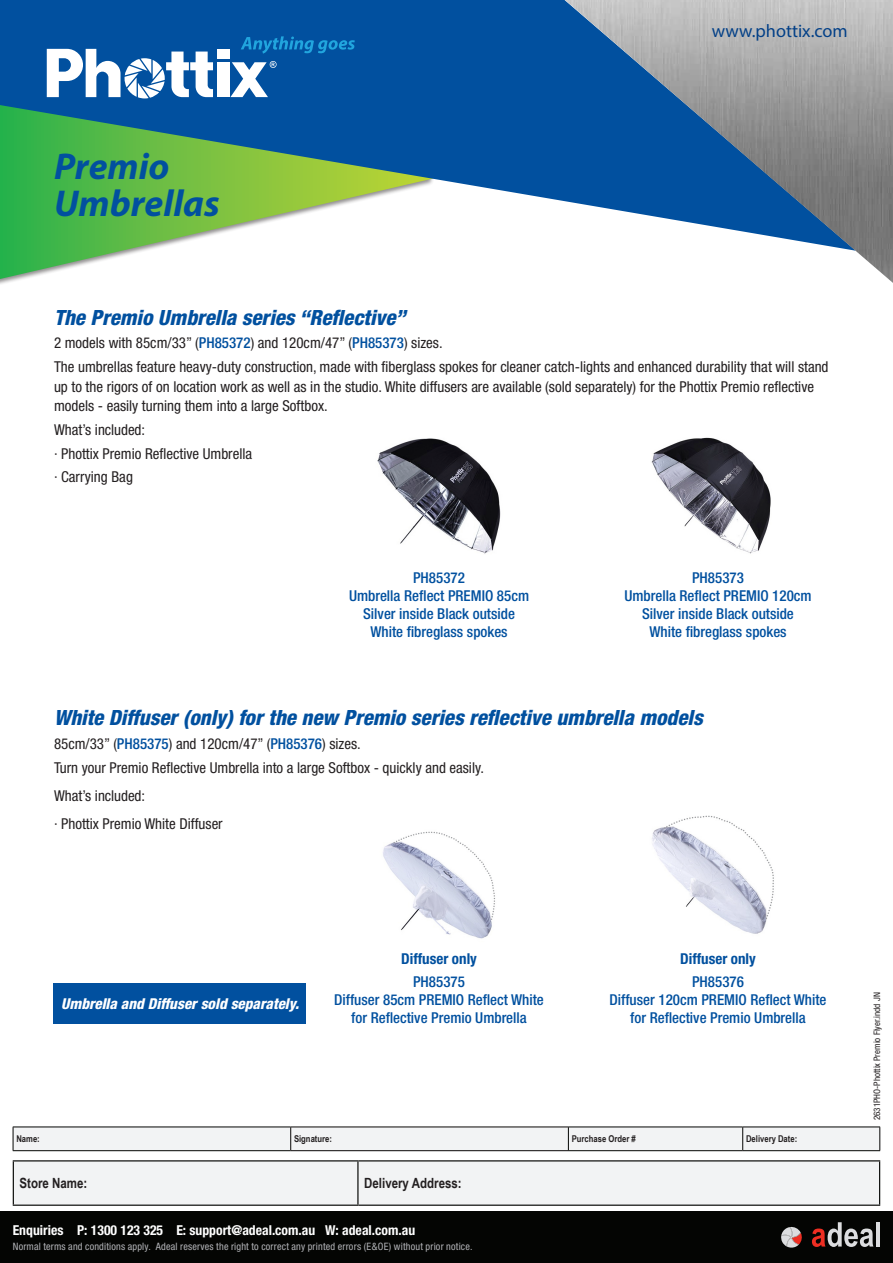
<style>
.page{position:relative;width:893px;height:1263px;background:#fff}
.page>*{position:absolute;margin:0;border:0;box-sizing:border-box;transform-origin:0 0}
.t1{font:italic 700 37.5px "Myriad Pro";color:#01509f}
.t2{font:italic 800 condensed 21px "Helvetica Neue LT Std";color:#01509f}
.t3{font:18.15px "Myriad Pro";color:#034087}
.t4{font:condensed 15px/19.5px "Helvetica Neue LT Std";color:#231f20}
.t5{font:500 condensed 15px/18px "Helvetica Neue LT Std";color:#01509f;text-align:center}
.t6{font:italic 800 condensed 15px "Helvetica Neue LT Std";color:#fff}
.t7{font:700 condensed 15px "Helvetica Neue LT Std";color:#01509f}
.t8{font:700 14.1px "Arial Narrow";color:#231f20}
.t9{font:700 condensed 13.65px "Helvetica Neue LT Std";color:#fff}
.t10{font:condensed 10.2px "Helvetica Neue LT Std";letter-spacing:.02em;color:#b2b3b7}
.t11{font:700 9.3px "Arial Narrow";color:#231f20}
.t12{font:condensed 9px "Helvetica Neue LT Std";color:#231f20}
.s1{font-weight:500;color:#01509f}
</style>
<div class="page">
<div style="left:0;top:1211px;width:893px;height:52px;background:#040503"></div>
<svg style="left:781px;top:1226px;width:21px;height:22px"></svg>
<svg style="left:812px;top:1222px;width:61px;height:25px"></svg>
<hr style="left:876px;top:1222px;width:4px;height:24px;background:#dcdddf">
<svg style="left:13px;top:1127px;width:867px;height:24px"></svg>
<hr style="left:742px;top:1150px;width:138px;height:1px;background:#040503">
<div style="left:14px;top:1161px;width:865px;height:43px;background:#f2f3f4"></div>
<hr style="left:359px;top:1160px;width:521px;height:1px;background:#040503">
<hr style="left:879px;top:1161px;width:1px;height:43px;background:#040503">
<hr style="left:359px;top:1204px;width:521px;height:2px;background:#040503">
<hr style="left:13px;top:1160px;width:346px;height:1px;background:#040503">
<hr style="left:13px;top:1161px;width:1px;height:43px;background:#040503">
<hr style="left:357px;top:1161px;width:2px;height:43px;background:#040503">
<hr style="left:13px;top:1204px;width:346px;height:2px;background:#040503">
<svg style="left:0;top:251px;width:142px;height:28px"></svg>
<svg style="left:0;top:0;width:565px;height:251px;fill:#01509f"></svg>
<img style="left:565px;top:0;width:328px;height:283px">
<div style="left:217px;top:62px;width:12px;height:35px;background:#fff"></div>
<div style="left:217px;top:49px;width:12px;height:9px;background:#fff"></div>
<svg style="left:230px;top:61px;width:47px;height:36px"></svg>
<svg style="left:47px;top:49px;width:166px;height:49px"></svg>
<svg style="left:241px;top:36px;width:114px;height:18px"></svg>
<img style="left:377px;top:438px;width:124px;height:116px">
<img style="left:651px;top:437px;width:120px;height:117px">
<img style="left:383px;top:831px;width:112px;height:108px">
<img style="left:652px;top:815px;width:122px;height:119px">
<div style="left:54px;top:983px;width:252px;height:41px;background:#01509f"></div>
<p class="t1" style="left:54px;top:142px;width:117px">Premio</p>
<p class="t1" style="left:54px;top:179px;width:167px">Umbrellas</p>
<p class="t3" style="left:712px;top:20px;width:137px">www.phottix.com</p>
<p class="t2" style="left:54px;top:304px;width:353px">The Premio Umbrella series “Reflective”</p>
<p class="t4" style="left:54px;top:333px;width:390px">2 models with 85cm/33” (<span class="s1">PH85372</span>) and 120cm/47” (<span class="s1">PH85373</span>) sizes.</p>
<p class="t4" style="left:54px;top:357px;width:776px">The umbrellas feature heavy-duty construction, made with fiberglass spokes for cleaner catch-lights and enhanced durability that will stand up to the rigors of on location work as well as in the studio. White diffusers are available (sold separately) for the Phottix Premio reflective models - easily turning them into a large Softbox.</p>
<p class="t4" style="left:54px;top:420px;width:93px">What’s included:</p>
<p class="t4" style="left:54px;top:443px;width:200px">· Phottix Premio Reflective Umbrella</p>
<p class="t4" style="left:54px;top:467px;width:80px">· Carrying Bag</p>
<p class="t5" style="left:349px;top:569px;width:182px">PH85372<br>Umbrella Reflect PREMIO 85cm<br>Silver inside Black outside<br>White fibreglass spokes</p>
<p class="t5" style="left:624px;top:569px;width:189px">PH85373<br>Umbrella Reflect PREMIO 120cm<br>Silver inside Black outside<br>White fibreglass spokes</p>
<p class="t2" style="left:54px;top:705px;width:650px">White Diffuser (only) for the new Premio series reflective umbrella models</p>
<p class="t4" style="left:54px;top:734px;width:308px">85cm/33” (<span class="s1">PH85375</span>) and 120cm/47” (<span class="s1">PH85376</span>) sizes.</p>
<p class="t4" style="left:54px;top:758px;width:431px">Turn your Premio Reflective Umbrella into a large Softbox - quickly and easily.</p>
<p class="t4" style="left:54px;top:786px;width:93px">What’s included:</p>
<p class="t4" style="left:54px;top:814px;width:170px">· Phottix Premio White Diffuser</p>
<p class="t6" style="left:61px;top:994px;width:240px">Umbrella and Diffuser sold separately.</p>
<p class="t7" style="left:401px;top:950px;width:77px">Diffuser only</p>
<p class="t5" style="left:334px;top:972px;width:211px">PH85375<br>Diffuser 85cm PREMIO Reflect White for Reflective Premio Umbrella</p>
<p class="t7" style="left:680px;top:950px;width:77px">Diffuser only</p>
<p class="t5" style="left:610px;top:972px;width:218px">PH85376<br>Diffuser 120cm PREMIO Reflect White for Reflective Premio Umbrella</p>
<p class="t11" style="left:16px;top:1132px;width:25px">Name:</p>
<p class="t11" style="left:294px;top:1132px;width:40px">Signature:</p>
<p class="t11" style="left:572px;top:1132px;width:66px">Purchase Order #</p>
<p class="t11" style="left:746px;top:1132px;width:53px">Delivery Date:</p>
<p class="t8" style="left:20px;top:1172px;width:69px">Store Name:</p>
<p class="t8" style="left:364px;top:1172px;width:99px">Delivery Address:</p>
<p class="t9" style="left:13px;top:1222px;width:404px">Enquiries P: 1300 123 325 E: support@adeal.com.au W: adeal.com.au</p>
<p class="t10" style="left:13px;top:1240px;width:461px">Normal terms and conditions apply. Adeal reserves the right to correct any printed errors (E&amp;OE) without prior notice.</p>
<p class="t12" style="left:872px;top:1120px;width:129px;rotate:-90deg">2631PHO-Phottix Premio Flyer.indd JN</p>
</div>
